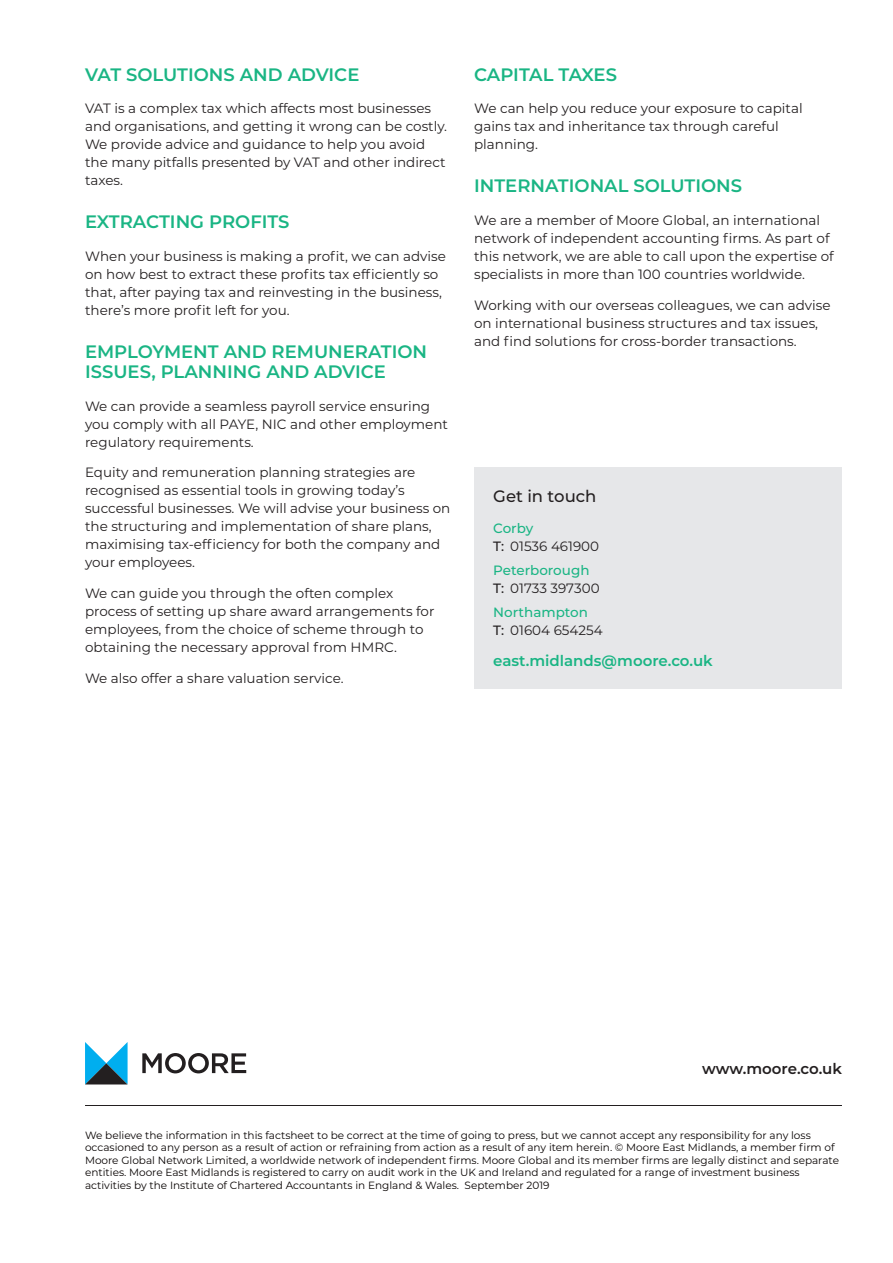
<style>
.page{position:relative;width:893px;height:1263px;background:#fff}
.page>*{position:absolute;margin:0;border:0;box-sizing:border-box;transform-origin:0 0}
.t1{font:600 18px/19.5px "Montserrat";color:#1ab584}
.Body{font:500 16.5px "Montserrat";color:#231f20}
.Body-2{font:600 15px "Montserrat";color:#1ab584}
.t2{font:600 15px "Montserrat";letter-spacing:-.005em;color:#231f20}
.Body-3{font:13.5px/18px "Montserrat";color:#231f20}
.Body-4{font:500 13.5px/18px "Montserrat";color:#1ab584}
.Body-5{font:10.5px/12.6px "Montserrat";color:#080302}
.s1{font-weight:500;color:#1ab584}
.s2{font-weight:500}
.s3{color:#231f20}
.s4{font-weight:400;color:#231f20}
</style>
<div class="page">
<div style="left:474px;top:468px;width:368px;height:221px;background:#e6e7e9"></div>
<hr style="left:85px;top:1105px;width:757px;height:1px;background:#231f20">
<svg style="left:85px;top:1042px;width:43px;height:42px"></svg>
<svg style="left:142px;top:1053px;width:104px;height:20px"></svg>
<h2 class="t1" style="left:85px;top:64px;width:276px">VAT SOLUTIONS AND ADVICE</h2>
<p class="Body-3" style="left:85px;top:99px;width:364px">VAT is a complex tax which affects most businesses and organisations, and getting it wrong can be costly.<br>We provide advice and guidance to help you avoid the many pitfalls presented by VAT and other indirect taxes.</p>
<h2 class="t1" style="left:85px;top:211px;width:206px">EXTRACTING PROFITS</h2>
<p class="Body-3" style="left:85px;top:247px;width:362px">When your business is making a profit, we can advise on how best to extract these profits tax efficiently so that, after paying tax and reinvesting in the business, there’s more profit left for you.</p>
<h2 class="t1" style="left:85px;top:341px;width:344px">EMPLOYMENT AND REMUNERATION<br>ISSUES, PLANNING AND ADVICE</h2>
<p class="Body-3" style="left:85px;top:396px;width:364px">We can provide a seamless payroll service ensuring you comply with all PAYE, NIC and other employment regulatory requirements.</p>
<p class="Body-3" style="left:85px;top:463px;width:367px">Equity and remuneration planning strategies are recognised as essential tools in growing today’s successful businesses. We will advise your business on the structuring and implementation of share plans, maximising tax-efficiency for both the company and your employees.</p>
<p class="Body-3" style="left:85px;top:584px;width:351px">We can guide you through the often complex process of setting up share award arrangements for employees, from the choice of scheme through to obtaining the necessary approval from HMRC.</p>
<p class="Body-3" style="left:85px;top:668px;width:260px">We also offer a share valuation service.</p>
<h2 class="t1" style="left:474px;top:64px;width:144px">CAPITAL TAXES</h2>
<p class="Body-3" style="left:474px;top:99px;width:330px">We can help you reduce your exposure to capital gains tax and inheritance tax through careful planning.</p>
<h2 class="t1" style="left:474px;top:175px;width:270px">INTERNATIONAL SOLUTIONS</h2>
<p class="Body-3" style="left:474px;top:211px;width:361px">We are a member of Moore Global, an international network of independent accounting firms. As part of this network, we are able to call upon the expertise of specialists in more than 100 countries worldwide.</p>
<p class="Body-3" style="left:474px;top:296px;width:358px">Working with our overseas colleagues, we can advise on international business structures and tax issues, and find solutions for cross-border transactions.</p>
<p class="Body" style="left:493px;top:484px;width:105px">Get in touch</p>
<p class="Body-3" style="left:493px;top:518px;width:107px"><span class="s1">Corby<br></span><span class="s2">T:</span> 01536 461900</p>
<p class="Body-4" style="left:493px;top:561px;width:108px">Peterborough<br><span class="s3">T:</span> <span class="s4">01733 397300</span></p>
<p class="Body-4" style="left:493px;top:603px;width:111px">Northampton<br><span class="s3">T:</span> <span class="s4">01604 654254</span></p>
<p class="Body-2" style="left:493px;top:650px;width:221px">east.midlands@moore.co.uk</p>
<h3 class="t2" style="left:702px;top:1057px;width:141px">www.moore.co.uk</h3>
<p class="Body-5" style="left:85px;top:1128px;width:755px">We believe the information in this factsheet to be correct at the time of going to press, but we cannot accept any responsibility for any loss occasioned to any person as a result of action or refraining from action as a result of any item herein. © Moore East Midlands, a member firm of Moore Global Network Limited, a worldwide network of independent firms. Moore Global and its member firms are legally distinct and separate entities. Moore East Midlands is registered to carry on audit work in the UK and Ireland and regulated for a range of investment business activities by the Institute of Chartered Accountants in England &amp; Wales. September 2019</p>
</div>
